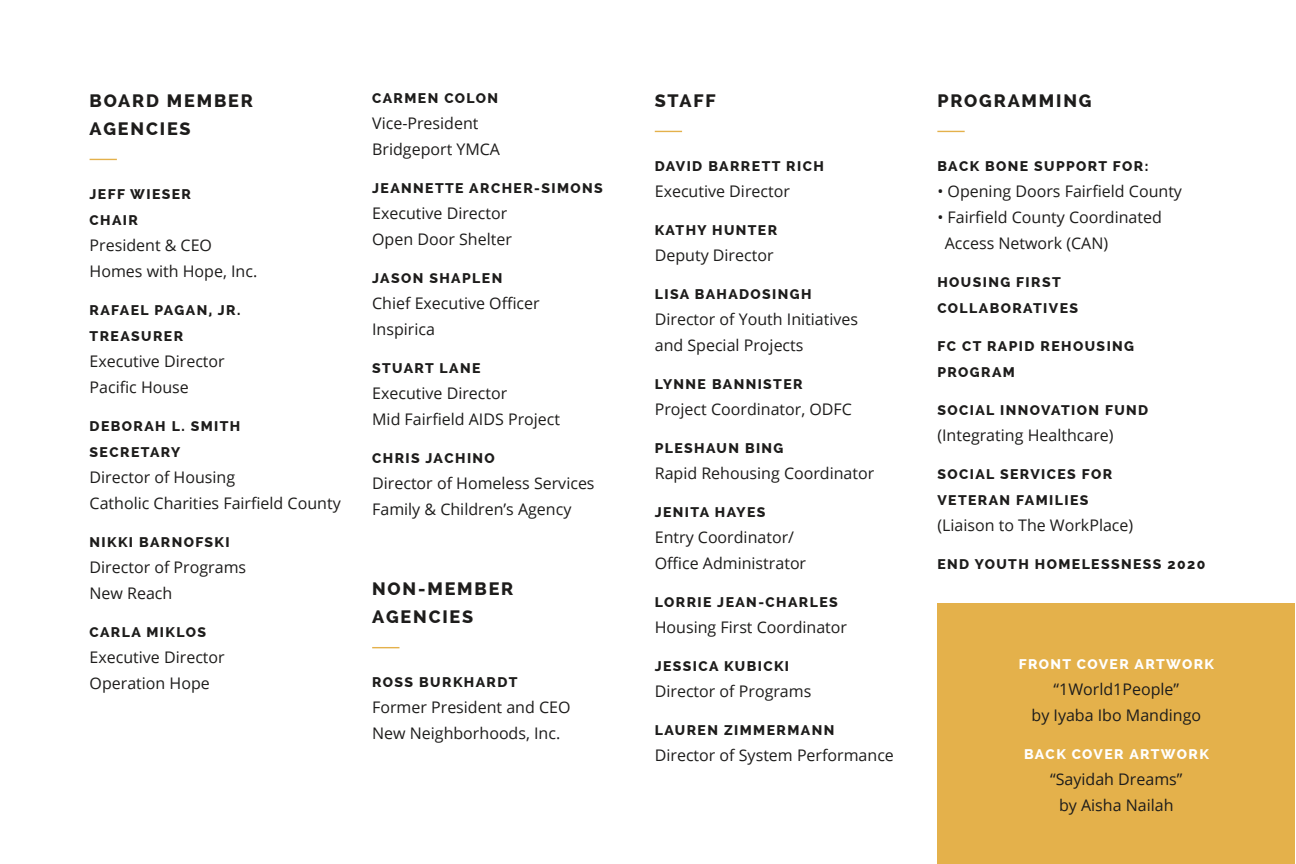
<style>
.page{position:relative;width:1296px;height:864px;background:#fff}
.page>*{position:absolute;margin:0;border:0;box-sizing:border-box;transform-origin:0 0}
.small_subheads{font:800 18px/28px "Raleway";letter-spacing:.1em;color:#1d1c1b}
.body_copy{font:16px/26px "Open Sans";color:#1d1c1b}
.staff_name{font:16px/26px "Open Sans";color:#1d1c1b}
.staff_name-2{font:800 14px/26px "Raleway";letter-spacing:.1em;color:#1d1c1b}
.staff_name-3{font:800 14px "Raleway";letter-spacing:.1em;color:#fff}
.body_copy-2{font:800 14px "Raleway";letter-spacing:.1em;color:#1d1c1b}
</style>
<div class="page">
<div style="left:937px;top:604px;width:358px;height:260px;background:#e4b14b"></div>
<svg style="left:90px;top:159px;width:27px;height:1px"></svg>
<svg style="left:372px;top:647px;width:27px;height:1px"></svg>
<svg style="left:655px;top:131px;width:27px;height:1px"></svg>
<svg style="left:937px;top:131px;width:28px;height:1px"></svg>
<p class="small_subheads" style="left:90px;top:87px;width:165px">BOARD MEMBER<br>AGENCIES</p>
<p class="staff_name-2" style="left:90px;top:181px;width:103px">JEFF WIESER</p>
<p class="staff_name-2" style="left:90px;top:207px;width:50px">CHAIR</p>
<p class="body_copy" style="left:90px;top:232px;width:124px">President &amp; CEO</p>
<p class="body_copy" style="left:90px;top:258px;width:169px">Homes with Hope, Inc.</p>
<p class="staff_name-2" style="left:90px;top:297px;width:152px">RAFAEL PAGAN, JR.</p>
<p class="staff_name-2" style="left:90px;top:323px;width:95px">TREASURER</p>
<p class="body_copy" style="left:90px;top:348px;width:137px">Executive Director</p>
<p class="body_copy" style="left:90px;top:374px;width:101px">Pacific House</p>
<p class="body_copy-2" style="left:90px;top:418px;width:152px">DEBORAH L. SMITH</p>
<p class="body_copy-2" style="left:90px;top:444px;width:92px">SECRETARY</p>
<p class="body_copy" style="left:90px;top:464px;width:147px">Director of Housing</p>
<p class="body_copy" style="left:90px;top:490px;width:253px">Catholic Charities Fairfield County</p>
<p class="staff_name-2" style="left:90px;top:529px;width:142px">NIKKI BARNOFSKI</p>
<p class="body_copy" style="left:90px;top:554px;width:158px">Director of Programs</p>
<p class="body_copy" style="left:90px;top:580px;width:84px">New Reach</p>
<p class="staff_name-2" style="left:90px;top:619px;width:118px">CARLA MIKLOS</p>
<p class="body_copy" style="left:90px;top:644px;width:137px">Executive Director</p>
<p class="body_copy" style="left:90px;top:670px;width:122px">Operation Hope</p>
<p class="staff_name-2" style="left:372px;top:86px;width:128px">CARMEN COLON</p>
<p class="body_copy" style="left:372px;top:110px;width:108px">Vice-President</p>
<p class="body_copy" style="left:372px;top:136px;width:129px">Bridgeport YMCA</p>
<p class="staff_name-2" style="left:372px;top:176px;width:232px">JEANNETTE ARCHER-SIMONS</p>
<p class="body_copy" style="left:372px;top:200px;width:137px">Executive Director</p>
<p class="body_copy" style="left:372px;top:226px;width:141px">Open Door Shelter</p>
<p class="staff_name-2" style="left:372px;top:266px;width:132px">JASON SHAPLEN</p>
<p class="body_copy" style="left:372px;top:290px;width:169px">Chief Executive Officer</p>
<p class="body_copy" style="left:372px;top:316px;width:64px">Inspirica</p>
<p class="staff_name-2" style="left:372px;top:356px;width:110px">STUART LANE</p>
<p class="body_copy" style="left:372px;top:380px;width:137px">Executive Director</p>
<p class="body_copy" style="left:372px;top:406px;width:189px">Mid Fairfield AIDS Project</p>
<p class="staff_name-2" style="left:372px;top:446px;width:124px">CHRIS JACHINO</p>
<p class="body_copy" style="left:372px;top:470px;width:224px">Director of Homeless Services</p>
<p class="body_copy" style="left:372px;top:496px;width:201px">Family &amp; Children’s Agency</p>
<p class="small_subheads" style="left:372px;top:575px;width:143px">NON-MEMBER<br>AGENCIES</p>
<p class="staff_name-2" style="left:372px;top:669px;width:147px">ROSS BURKHARDT</p>
<p class="body_copy" style="left:372px;top:694px;width:200px">Former President and CEO</p>
<p class="body_copy" style="left:372px;top:720px;width:190px">New Neighborhoods, Inc.</p>
<p class="small_subheads" style="left:655px;top:87px;width:62px">STAFF</p>
<p class="staff_name-2" style="left:655px;top:153px;width:171px">DAVID BARRETT RICH</p>
<p class="body_copy" style="left:655px;top:178px;width:137px">Executive Director</p>
<p class="staff_name-2" style="left:655px;top:217px;width:124px">KATHY HUNTER</p>
<p class="body_copy" style="left:655px;top:242px;width:120px">Deputy Director</p>
<p class="staff_name-2" style="left:655px;top:281px;width:158px">LISA BAHADOSINGH</p>
<p class="body_copy" style="left:655px;top:306px;width:205px">Director of Youth Initiatives and Special Projects</p>
<p class="staff_name-2" style="left:655px;top:371px;width:149px">LYNNE BANNISTER</p>
<p class="body_copy" style="left:655px;top:396px;width:199px">Project Coordinator, ODFC</p>
<p class="staff_name-2" style="left:655px;top:435px;width:130px">PLESHAUN BING</p>
<p class="body_copy" style="left:655px;top:460px;width:221px">Rapid Rehousing Coordinator</p>
<p class="staff_name-2" style="left:655px;top:499px;width:112px">JENITA HAYES</p>
<p class="body_copy" style="left:655px;top:524px;width:153px">Entry Coordinator/<br>Office Administrator</p>
<p class="staff_name-2" style="left:655px;top:589px;width:185px">LORRIE JEAN-CHARLES</p>
<p class="body_copy" style="left:655px;top:614px;width:194px">Housing First Coordinator</p>
<p class="staff_name-2" style="left:655px;top:653px;width:136px">JESSICA KUBICKI</p>
<p class="body_copy" style="left:655px;top:678px;width:158px">Director of Programs</p>
<p class="staff_name-2" style="left:655px;top:717px;width:181px">LAUREN ZIMMERMANN</p>
<p class="body_copy" style="left:655px;top:742px;width:241px">Director of System Performance</p>
<p class="small_subheads" style="left:937px;top:87px;width:156px">PROGRAMMING</p>
<p class="staff_name-2" style="left:937px;top:153px;width:212px">BACK BONE SUPPORT FOR:</p>
<p class="body_copy" style="left:937px;top:178px;width:246px">• Opening Doors Fairfield County</p>
<p class="staff_name" style="left:945px;top:204px;width:219px;text-indent:-7px">• Fairfield County Coordinated<br>Access Network (CAN)</p>
<p class="staff_name-2" style="left:937px;top:269px;width:142px">HOUSING FIRST<br>COLLABORATIVES</p>
<p class="staff_name-2" style="left:937px;top:333px;width:198px">FC CT RAPID REHOUSING<br>PROGRAM</p>
<p class="staff_name-2" style="left:937px;top:397px;width:212px">SOCIAL INNOVATION FUND</p>
<p class="body_copy" style="left:937px;top:422px;width:178px">(Integrating Healthcare)</p>
<p class="staff_name-2" style="left:937px;top:461px;width:176px">SOCIAL SERVICES FOR<br>VETERAN FAMILIES</p>
<p class="staff_name" style="left:937px;top:512px;width:197px">(Liaison to The WorkPlace)</p>
<p class="staff_name-2" style="left:937px;top:551px;width:269px">END YOUTH HOMELESSNESS 2020</p>
<p class="staff_name-3" style="left:1019px;top:657px;width:197px">FRONT COVER ARTWORK</p>
<p class="body_copy" style="left:1054px;top:676px;width:127px">“1World1People”</p>
<p class="body_copy" style="left:1032px;top:702px;width:171px">by Iyaba Ibo Mandingo</p>
<p class="staff_name-3" style="left:1024px;top:747px;width:186px">BACK COVER ARTWORK</p>
<p class="body_copy" style="left:1050px;top:766px;width:134px">“Sayidah Dreams”</p>
<p class="body_copy" style="left:1059px;top:792px;width:116px">by Aisha Nailah</p>
</div>
